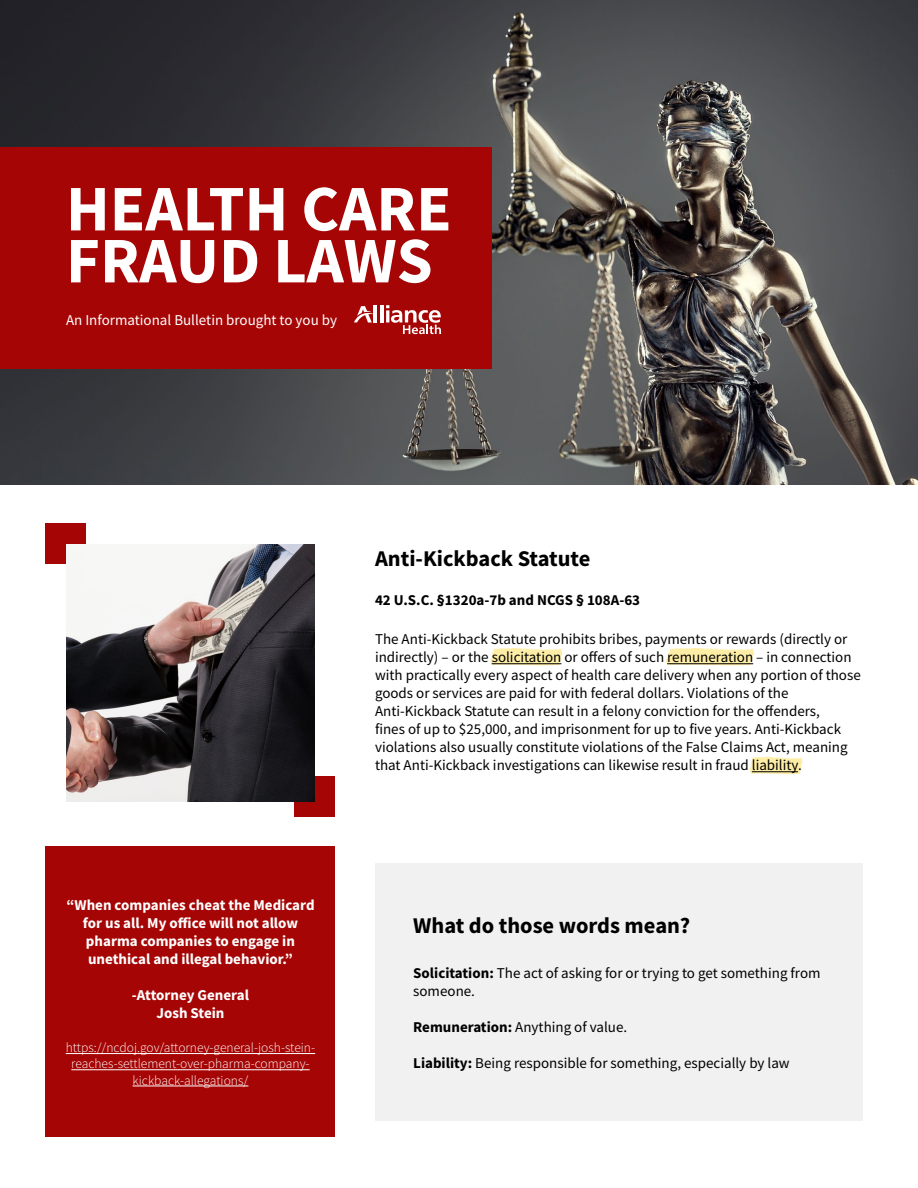
<style>
.page{position:relative;width:918px;height:1188px;background:#fff}
.page>*{position:absolute;margin:0;border:0;box-sizing:border-box;transform-origin:0 0}
.Header_Title{font:700 64.95px "Source Sans Pro";color:#fff}
.Content_Header{font:700 22.5px "Source Sans Pro";color:#000}
.Content_P{font:15px/18px "Source Sans Pro";color:#000}
.Sidebar_Content{font:700 15px/18px "Source Sans Pro";color:#fff;text-align:center}
.header_P_small{font:15px "Source Sans Pro";color:#fff}
.Content_P_Title{font:700 15px "Source Sans Pro";color:#000}
.Sidebar_Content-2{font:300 13.5px/16.2px "Source Sans Pro";color:#fff;text-align:center}
.s1{font-weight:700}
</style>
<div class="page">
<img style="left:0;top:0;width:918px;height:484px">
<div style="left:0;top:147px;width:492px;height:222px;background:#a60505"></div>
<div style="left:46px;top:524px;width:40px;height:40px;background:#a60505"></div>
<div style="left:295px;top:776px;width:40px;height:40px;background:#a60505"></div>
<div style="left:46px;top:846px;width:289px;height:291px;background:#a60505"></div>
<hr style="left:66px;top:1053px;width:249px;height:1px;background:#fff">
<hr style="left:71px;top:1069px;width:239px;height:1px;background:#fff">
<hr style="left:133px;top:1086px;width:115px;height:1px;background:#fff">
<div style="left:375px;top:863px;width:487px;height:257px;background:#f1f1f2"></div>
<hr style="left:374px;top:305px;width:3px;height:17px;background:#fff">
<hr style="left:380px;top:305px;width:3px;height:17px;background:#fff">
<svg style="left:354px;top:306px;width:20px;height:16px"></svg>
<svg style="left:386px;top:305px;width:55px;height:29px"></svg>
<svg style="left:490px;top:648px;width:72px;height:18px"></svg>
<svg style="left:666px;top:648px;width:88px;height:18px"></svg>
<svg style="left:750px;top:757px;width:52px;height:18px"></svg>
<img style="left:66px;top:544px;width:249px;height:258px">
<hr style="left:492px;top:663px;width:69px;height:1px;background:#000">
<hr style="left:667px;top:663px;width:86px;height:1px;background:#000">
<hr style="left:752px;top:771px;width:46px;height:1px;background:#000">
<p class="Header_Title" style="left:66px;top:165px;width:387px">HEALTH CARE</p>
<p class="Header_Title" style="left:66px;top:217px;width:368px">FRAUD LAWS</p>
<p class="header_P_small" style="left:66px;top:311px;width:273px">An Informational Bulletin brought to you by</p>
<p class="Sidebar_Content" style="left:66px;top:896px;width:250px">“When companies cheat the Medicard for us all. My office will not allow pharma companies to engage in unethical and illegal behavior.”</p>
<p class="Sidebar_Content" style="left:132px;top:986px;width:119px">-Attorney General</p>
<p class="Sidebar_Content" style="left:157px;top:1004px;width:69px">Josh Stein</p>
<p class="Sidebar_Content-2" style="left:66px;top:1040px;width:251px">https://ncdoj.gov/attorney-general-josh-stein&shy;reaches-settlement-over-pharma-company&shy;kickback-allegations/</p>
<p class="Content_Header" style="left:375px;top:544px;width:217px">Anti-Kickback Statute</p>
<p class="Content_P_Title" style="left:375px;top:590px;width:267px">42 U.S.C. §1320a-7b and NCGS § 108A-63</p>
<p class="Content_P" style="left:375px;top:630px;width:487px">The Anti-Kickback Statute prohibits bribes, payments or rewards (directly or indirectly) – or the solicitation or offers of such remuneration – in connection with practically every aspect of health care delivery when any portion of those goods or services are paid for with federal dollars. Violations of the Anti-Kickback Statute can result in a felony conviction for the offenders,<br>fines of up to $25,000, and imprisonment for up to five years. Anti-Kickback violations also usually constitute violations of the False Claims Act, meaning that Anti-Kickback investigations can likewise result in fraud liability.</p>
<p class="Content_Header" style="left:413px;top:910px;width:278px">What do those words mean?</p>
<p class="Content_P" style="left:413px;top:964px;width:409px"><span class="s1">Solicitation:</span> The act of asking for or trying to get something from someone.</p>
<p class="Content_P" style="left:413px;top:1018px;width:216px"><span class="s1">Remuneration:</span> Anything of value.</p>
<p class="Content_P" style="left:413px;top:1054px;width:378px"><span class="s1">Liability:</span> Being responsible for something, especially by law</p>
</div>
